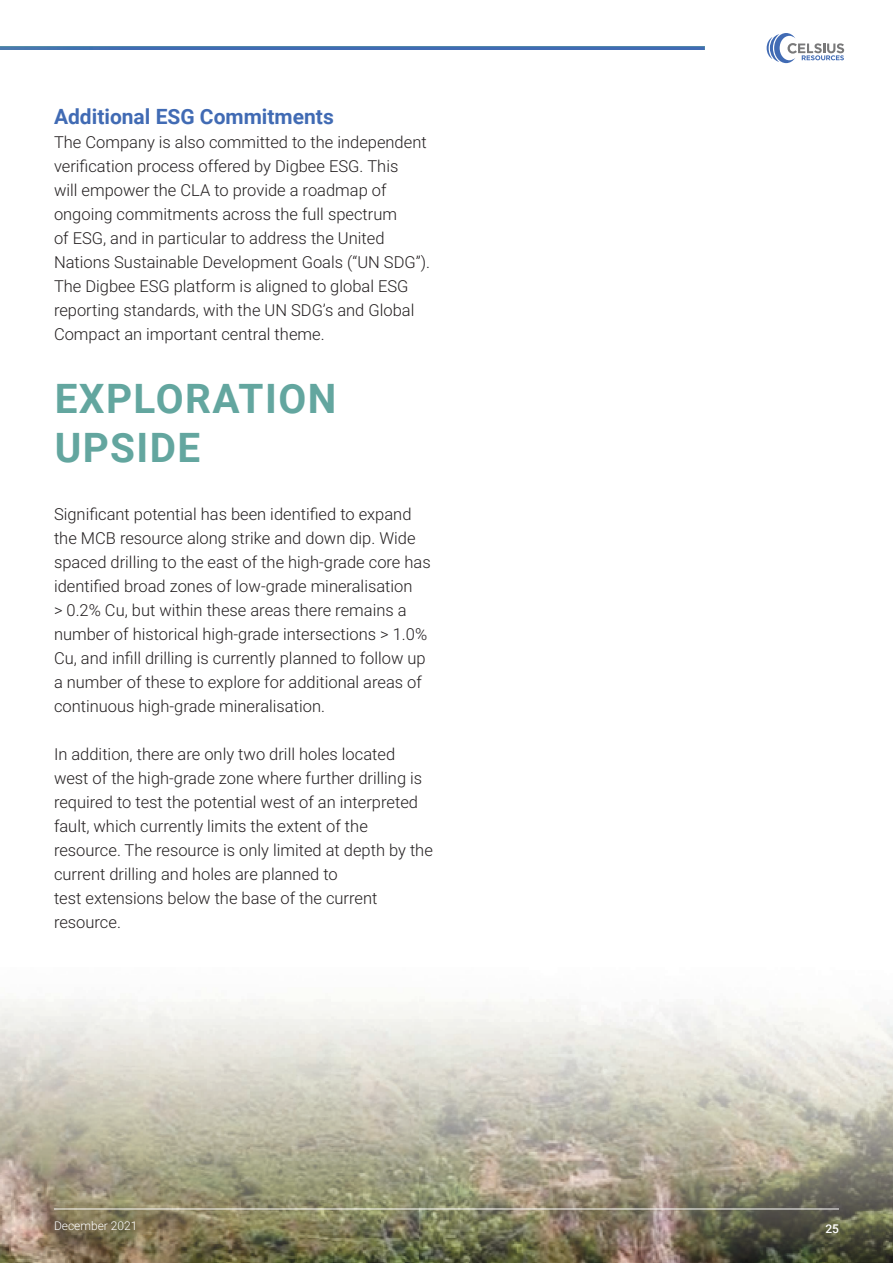
<style>
.page{position:relative;width:893px;height:1263px;background:#fff}
.page>*{position:absolute;margin:0;border:0;box-sizing:border-box;transform-origin:0 0}
.t1{font:700 40.5px/48.6px "Roboto";letter-spacing:.035em;color:#63a69f}
.t2{font:700 21px "Roboto";color:#416bb4}
.t3{font:300 16.5px/24px "Roboto";color:#231f20}
.t4{font:300 12px "Roboto";color:#fff}
.t5{font:500 12px "Roboto";color:#fff}
</style>
<div class="page">
<img style="left:0;top:999px;width:893px;height:264px">
<hr style="left:54px;top:1209px;width:785px;height:1px;background:#fff">
<img style="left:0;top:47px;width:704px;height:2px">
<svg style="left:767px;top:33px;width:77px;height:30px"></svg>
<p class="t2" style="left:54px;top:102px;width:281px">Additional ESG Commitments</p>
<p class="t3" style="left:54px;top:129px;width:378px">The Company is also committed to the independent verification process offered by Digbee ESG. This<br>will empower the CLA to provide a roadmap of ongoing commitments across the full spectrum<br>of ESG, and in particular to address the United Nations Sustainable Development Goals (“UN SDG”).<br>The Digbee ESG platform is aligned to global ESG reporting standards, with the UN SDG’s and Global Compact an important central theme.</p>
<h1 class="t1" style="left:55px;top:373px;width:283px">EXPLORATION<br>UPSIDE</h1>
<p class="t3" style="left:54px;top:501px;width:378px">Significant potential has been identified to expand the MCB resource along strike and down dip. Wide spaced drilling to the east of the high-grade core has identified broad zones of low-grade mineralisation<br>&gt; 0.2% Cu, but within these areas there remains a number of historical high-grade intersections &gt; 1.0% Cu, and infill drilling is currently planned to follow up a number of these to explore for additional areas of continuous high-grade mineralisation.</p>
<p class="t3" style="left:54px;top:742px;width:380px">In addition, there are only two drill holes located west of the high-grade zone where further drilling is required to test the potential west of an interpreted fault, which currently limits the extent of the resource. The resource is only limited at depth by the current drilling and holes are planned to<br>test extensions below the base of the current resource.</p>
<p class="t4" style="left:54px;top:1217px;width:85px">December 2021</p>
<p class="t5" style="left:825px;top:1221px;width:15px">25</p>
</div>
